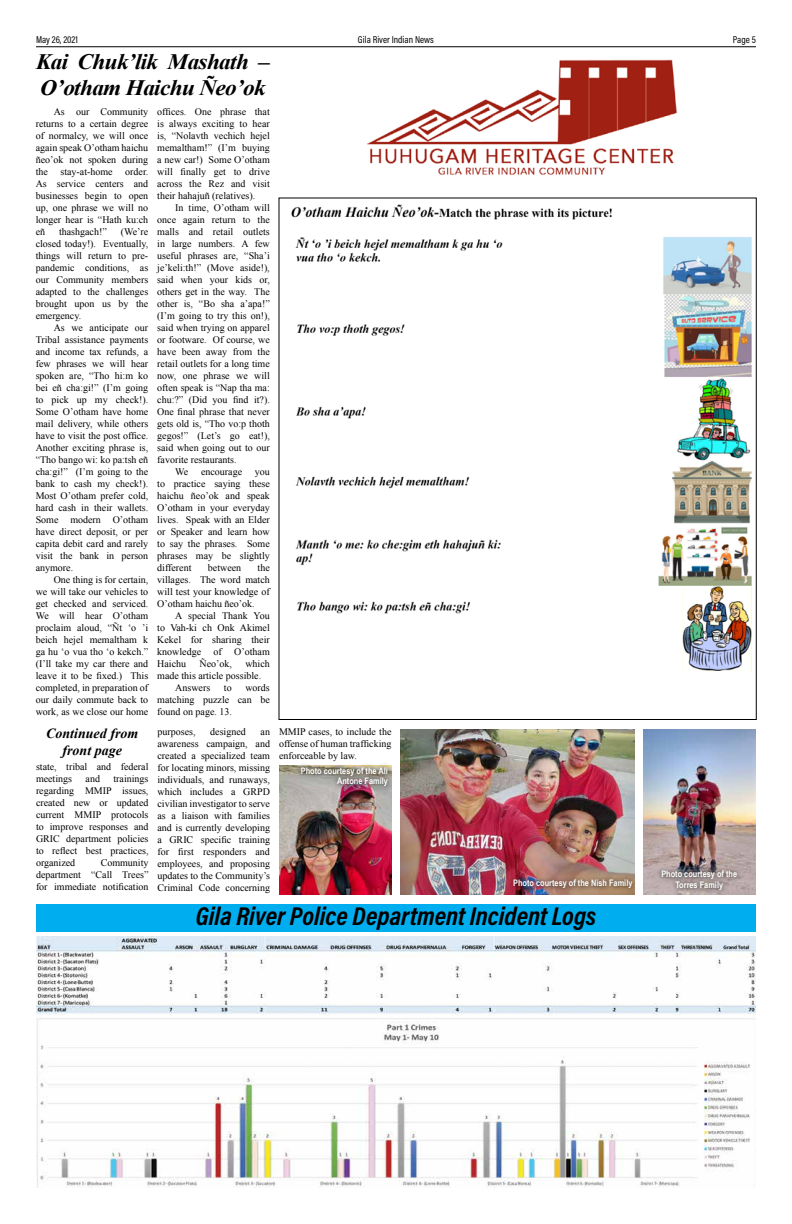
<style>
.page{position:relative;width:792px;height:1224px;background:#fff}
.page>*{position:absolute;margin:0;border:0;box-sizing:border-box;transform-origin:0 0}
.t1{font:italic 700 26px "Acumin Pro Cond";color:#000}
.t2{font:italic 700 22px/26.4px "Times New Roman";letter-spacing:-.03em;color:#000;scale:1.06 1}
.t3{font:italic 700 14px/16.8px "Times New Roman";color:#000;text-align:center}
.t4{font:10px/12px "Times New Roman";color:#000;text-align:justify}
.t5{font:10px "Acumin Pro Cond";color:#000}
.t6{font:700 9px/10.8px "Arial Narrow";color:#fff;text-align:center}
</style>
<div class="page">
<hr style="left:36px;top:46px;width:720px;height:1px;background:#000">
<div style="left:36px;top:904px;width:720px;height:28px;background:#00aeef"></div>
<img style="left:367px;top:59px;width:310px;height:116px">
<img style="left:291px;top:204px;width:461px;height:466px">
<img style="left:36px;top:936px;width:720px;height:252px">
<img style="left:400px;top:729px;width:234px;height:166px">
<img style="left:644px;top:729px;width:112px;height:166px">
<div style="left:508px;top:874px;width:129px;height:19px;background:#000;opacity:.85"></div>
<div style="left:657px;top:866px;width:85px;height:29px;background:#000;opacity:.85"></div>
<img style="left:279px;top:765px;width:113px;height:130px">
<div style="left:296px;top:762px;width:97px;height:29px;background:#000;opacity:.85"></div>
<p class="t5" style="left:36px;top:33px;width:44px">May 26, 2021</p>
<p class="t5" style="left:358px;top:33px;width:78px">Gila River Indian News</p>
<p class="t5" style="left:733px;top:33px;width:25px">Page 5</p>
<h2 class="t2" style="left:36px;top:48px;width:222px">Kai Chuk’lik Mashath –<br>O’otham Haichu Ñeo’ok</h2>
<p class="t4" style="left:36px;top:106px;width:114px;text-indent:18px">As our Community returns to a certain degree of normalcy, we will once again speak O’otham haichu ñeo’ok not spoken during the</p>
<p class="t4" style="left:157px;top:105px;width:114px">offices. One phrase that is always exciting to hear is, “Nolavth vechich hejel memaltham!” (I’m buying a new car!) Some O’otham will finally get to drive across the Rez and visit their hahajuñ (relatives).</p>
<p class="t4" style="left:175px;top:201px;width:96px">In time, O’otham will</p>
<p class="t4" style="left:157px;top:213px;width:114px">once again return to the</p>
<p class="t4" style="left:157px;top:225px;width:114px">malls and retail outlets</p>
<p class="t4" style="left:157px;top:237px;width:114px">in large numbers. A few</p>
<p class="t4" style="left:157px;top:249px;width:114px">useful phrases are, “Sha’i</p>
<p class="t4" style="left:157px;top:261px;width:114px">je’keli:th!” (Move aside!),</p>
<p class="t4" style="left:157px;top:273px;width:114px">said when your kids or,</p>
<p class="t4" style="left:157px;top:285px;width:114px">others get in the way. The</p>
<p class="t4" style="left:157px;top:297px;width:114px">other is, “Bo sha a’apa!”</p>
<p class="t4" style="left:157px;top:309px;width:114px">(I’m going to try this on!),</p>
<p class="t4" style="left:157px;top:321px;width:114px">said when trying on apparel</p>
<p class="t4" style="left:157px;top:333px;width:114px">or footware. Of course, we</p>
<p class="t4" style="left:157px;top:345px;width:114px">have been away from the</p>
<p class="t4" style="left:157px;top:357px;width:114px">retail outlets for a long time</p>
<p class="t4" style="left:157px;top:369px;width:114px">now, one phrase we will</p>
<p class="t4" style="left:157px;top:381px;width:114px">often speak is “Nap tha ma:</p>
<p class="t4" style="left:157px;top:393px;width:114px">chu:?” (Did you find it?).</p>
<p class="t4" style="left:157px;top:405px;width:114px">One final phrase that never</p>
<p class="t4" style="left:157px;top:417px;width:114px">gets old is, “Tho vo:p thoth</p>
<p class="t4" style="left:157px;top:429px;width:114px">gegos!” (Let’s go eat!),</p>
<p class="t4" style="left:157px;top:441px;width:114px">said when going out to our</p>
<p class="t4" style="left:157px;top:453px;width:81px">favorite restaurants.</p>
<p class="t4" style="left:175px;top:465px;width:15px">We</p>
<p class="t4" style="left:201px;top:465px;width:43px">encourage</p>
<p class="t4" style="left:36px;top:166px;width:114px;text-indent:90px">order.<br>As service centers and businesses begin to open up, one phrase we will no longer hear is “Hath ku:ch eñ</p>
<p class="t4" style="left:61px;top:166px;width:54px">stay-at-home</p>
<p class="t4" style="left:36px;top:226px;width:114px;text-indent:85px">(We’re closed today!). Eventually, things will return to pre&shy;pandemic conditions, as our Community members adapted to the challenges brought upon us by the emergency.</p>
<p class="t4" style="left:36px;top:322px;width:114px;text-indent:18px">As we anticipate our Tribal assistance payments and income tax refunds, a few phrases we will hear spoken are, “Tho hi:m ko bei eñ cha:gi!” (I’m going to pick up my check!).<br>Some O’otham have home mail delivery, while others have to visit the post office.<br>Another exciting phrase is, “Tho bango wi: ko pa:tsh eñ cha:gi!” (I’m going to the bank to cash my check!).<br>Most O’otham prefer cold, hard cash in their wallets.<br>Some modern O’otham have direct deposit, or per capita debit card and rarely visit the bank in person anymore.</p>
<p class="t4" style="left:36px;top:574px;width:114px;text-indent:18px">One thing is for certain, we will take our vehicles to get checked and serviced.<br>We will hear O’otham proclaim aloud, “Ñt ‘o ’i beich hejel memaltham k ga hu ‘o vua tho ‘o kekch.” (I’ll take my car there and leave it to be fixed.) This completed, in preparation of our daily commute back to work, as we close our home</p>
<p class="t4" style="left:59px;top:226px;width:49px">thashgach!”</p>
<p class="t4" style="left:157px;top:465px;width:114px;text-indent:98px">you to practice saying these haichu ñeo’ok and speak O’otham in your everyday lives. Speak with an Elder or Speaker and learn how to say the phrases. Some phrases may be slightly different</p>
<p class="t4" style="left:157px;top:561px;width:114px;text-indent:100px">the villages. The word match will test your knowledge of O’otham haichu ñeo’ok.</p>
<p class="t4" style="left:157px;top:609px;width:114px;text-indent:18px">A special Thank You to Vah-ki ch Onk Akimel Kekel for sharing their knowledge of O’otham Haichu</p>
<p class="t4" style="left:208px;top:561px;width:35px">between</p>
<p class="t4" style="left:200px;top:657px;width:34px">Ñeo’ok,</p>
<p class="t4" style="left:245px;top:657px;width:26px">which</p>
<p class="t4" style="left:157px;top:669px;width:105px">made this article possible.</p>
<p class="t4" style="left:175px;top:681px;width:36px">Answers</p>
<p class="t4" style="left:224px;top:681px;width:9px">to</p>
<p class="t4" style="left:157px;top:681px;width:114px;text-indent:88px">words matching puzzle can be found on page. 13.</p>
<h3 class="t3" style="left:46px;top:724px;width:94px">Continued from front page</h3>
<p class="t4" style="left:36px;top:760px;width:114px">state, tribal and federal meetings</p>
<p class="t4" style="left:36px;top:772px;width:114px;text-indent:78px">trainings regarding MMIP issues, created new or updated current MMIP protocols to improve responses and GRIC department policies to reflect best practices, organized</p>
<p class="t4" style="left:86px;top:772px;width:16px">and</p>
<p class="t4" style="left:36px;top:856px;width:114px;text-indent:65px">Community department “Call Trees” for immediate notification</p>
<p class="t4" style="left:158px;top:725px;width:40px">purposes,</p>
<p class="t4" style="left:210px;top:725px;width:37px">designed</p>
<p class="t4" style="left:158px;top:725px;width:114px;text-indent:103px">an awareness campaign, and created a specialized team for locating minors, missing individuals, and runaways, which includes a GRPD civilian investigator to serve as a liaison with families and is currently developing a GRIC specific training for first responders and employees, and proposing updates to the Community’s Criminal Code concerning</p>
<p class="t4" style="left:279px;top:725px;width:114px">MMIP cases, to include the offense of human trafficking enforceable by law.</p>
<p class="t6" style="left:301px;top:766px;width:89px;line-height:10px;text-align:right">Photo courtesy of the Ali<br>Antone Family</p>
<p class="t6" style="left:513px;top:877px;width:121px">Photo courtesy of the Nish Family</p>
<p class="t6" style="left:661px;top:868px;width:77px">Photo courtesy of the<br>Torres Family</p>
<h1 class="t1" style="left:196px;top:899px;width:402px">Gila River Police Department Incident Logs</h1>
</div>
